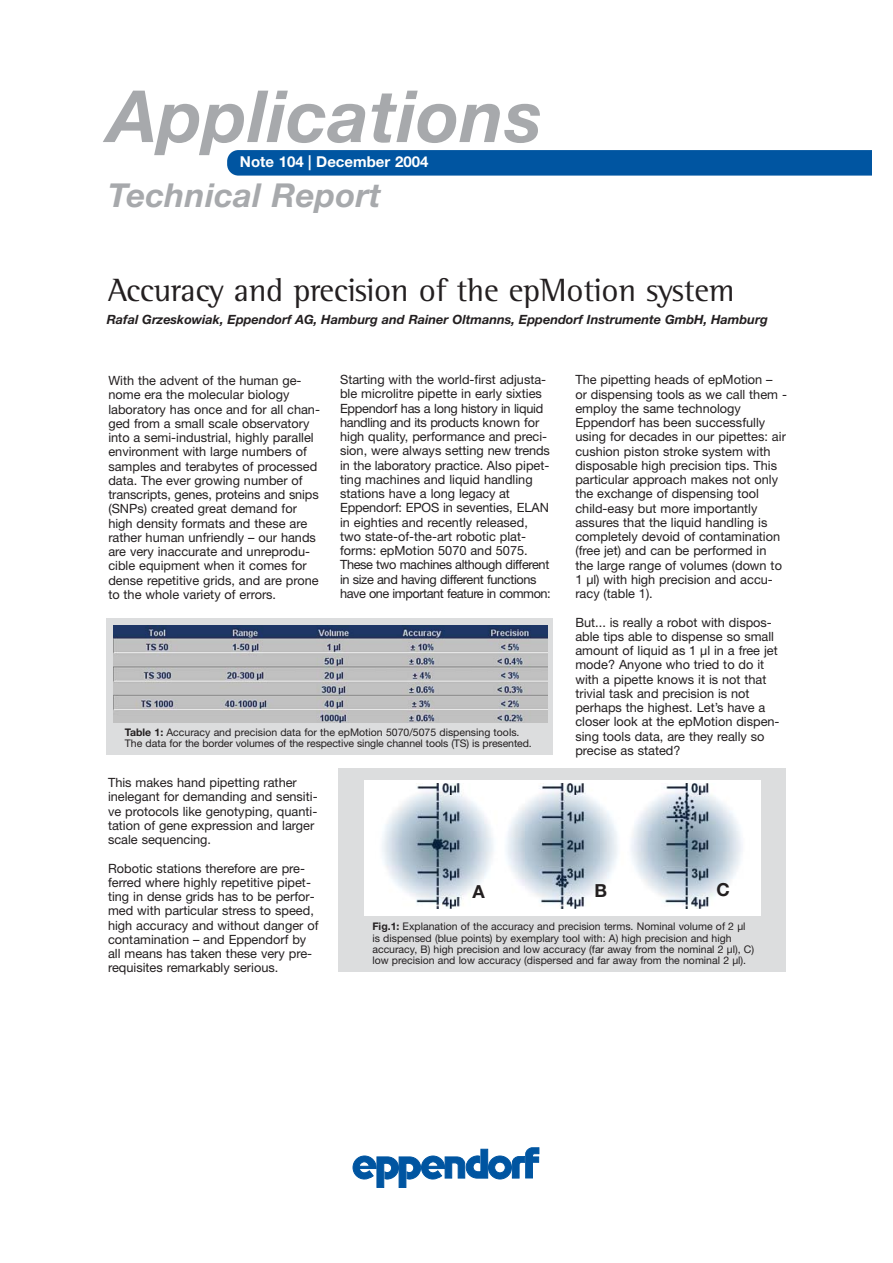
<style>
.page{position:relative;width:893px;height:1263px;background:#fff}
.page>*{position:absolute;margin:0;border:0;box-sizing:border-box;transform-origin:0 0}
.t1{font:italic 700 72px "Helvetica Neue";letter-spacing:.01em;color:#a7a9ac}
.t2{font:33px "Rotis Semi Serif";letter-spacing:-.01em;color:#231f20}
.t3{font:italic 700 33px "Helvetica Neue";letter-spacing:.01em;color:#a7a9ac}
.t4{font:700 18px "Helvetica Neue";color:#231f20}
.t5{font:700 15px "Helvetica Neue";color:#fff}
.t6{font:12.75px/14.2px "Helvetica Neue";color:#231f20}
.t7{font:italic 700 12.75px "Helvetica Neue";color:#231f20}
.t8{font:10.5px/11.2px "Helvetica Neue";color:#231f20}
.s1{font-weight:700}
</style>
<div class="page">
<svg style="left:353px;top:1148px;width:186px;height:40px"></svg>
<svg style="left:227px;top:150px;width:645px;height:26px;background:#0558a3"></svg>
<div style="left:106px;top:618px;width:446px;height:137px;background:#dcddde"></div>
<img style="left:114px;top:626px;width:433px;height:97px">
<div style="left:338px;top:768px;width:448px;height:203px;background:#dcddde"></div>
<div style="left:364px;top:780px;width:396px;height:136px;background:#fff"></div>
<img style="left:382px;top:784px;width:360px;height:125px">
<h1 class="t1" style="left:108px;top:91px;width:435px">Applications</h1>
<h2 class="t3" style="left:108px;top:183px;width:274px">Technical Report</h2>
<p class="t5" style="left:240px;top:156px;width:190px">Note 104 | December 2004</p>
<h2 class="t2" style="left:108px;top:278px;width:627px">Accuracy and precision of the epMotion system</h2>
<p class="t7" style="left:107px;top:315px;width:662px">Rafal Grzeskowiak, Eppendorf AG, Hamburg and Rainer Oltmanns, Eppendorf Instrumente GmbH, Hamburg</p>
<p class="t6" style="left:340px;top:374px;width:212px">Starting with the world-first adjusta&shy;ble microlitre pipette in early sixties Eppendorf has a long history in liquid handling and its products known for high quality, performance and preci&shy;sion, were always setting new trends in the laboratory practice. Also pipet&shy;ting machines and liquid handling stations have a long legacy at Eppendorf: EPOS in seventies, ELAN in eighties and recently released, two state-of-the-art robotic plat&shy;forms: epMotion 5070 and 5075.<br>These two machines although different in size and having different functions have one important feature in common:</p>
<p class="t6" style="left:575px;top:374px;width:213px">The pipetting heads of epMotion – or dispensing tools as we call them - employ the same technology<br>Eppendorf has been successfully using for decades in our pipettes: air cushion piston stroke system with disposable high precision tips. This particular approach makes not only the exchange of dispensing tool child-easy but more importantly assures that the liquid handling is completely devoid of contamination (free jet) and can be performed in the large range of volumes (down to<br>1 µl) with high precision and accu&shy;racy (table 1).</p>
<p class="t6" style="left:575px;top:616px;width:206px">But... is really a robot with dispos&shy;able tips able to dispense so small amount of liquid as 1 µl in a free jet mode? Anyone who tried to do it with a pipette knows it is not that trivial task and precision is not perhaps the highest. Let’s have a closer look at the epMotion dispen&shy;sing tools data, are they really so precise as stated?</p>
<p class="t6" style="left:108px;top:375px;width:213px">With the advent of the human ge&shy;nome era the molecular biology laboratory has once and for all chan&shy;ged from a small scale observatory into a semi-industrial, highly parallel environment with large numbers of samples and terabytes of processed data. The ever growing number of transcripts, genes, proteins and snips (SNPs) created great demand for high density formats and these are rather human unfriendly – our hands are very inaccurate and unreprodu&shy;cible equipment when it comes for dense repetitive grids, and are prone to the whole variety of errors.</p>
<p class="t8" style="left:125px;top:727px;width:408px"><span class="s1">Table 1:</span> Accuracy and precision data for the epMotion 5070/5075 dispensing tools.<br>The data for the border volumes of the respective single channel tools (TS) is presented.</p>
<p class="t6" style="left:108px;top:777px;width:211px">This makes hand pipetting rather inelegant for demanding and sensiti&shy;ve protocols like genotyping, quanti&shy;tation of gene expression and larger scale sequencing.</p>
<p class="t6" style="left:108px;top:862px;width:212px">Robotic stations therefore are pre&shy;ferred where highly repetitive pipet&shy;ting in dense grids has to be perfor&shy;med with particular stress to speed, high accuracy and without danger of contamination – and Eppendorf by all means has taken these very pre&shy;requisites remarkably serious.</p>
<h3 class="t4" style="left:472px;top:885px;width:14px">A</h3>
<h3 class="t4" style="left:594px;top:884px;width:14px">B</h3>
<h3 class="t4" style="left:716px;top:884px;width:15px">C</h3>
<p class="t8" style="left:372px;top:922px;width:383px"><span class="s1">Fig.1:</span> Explanation of the accuracy and precision terms. Nominal volume of 2 µl is dispensed (blue points) by exemplary tool with: A) high precision and high accuracy, B) high precision and low accuracy (far away from the nominal 2 µl), C) low precision and low accuracy (dispersed and far away from the nominal 2 µl).</p>
</div>
